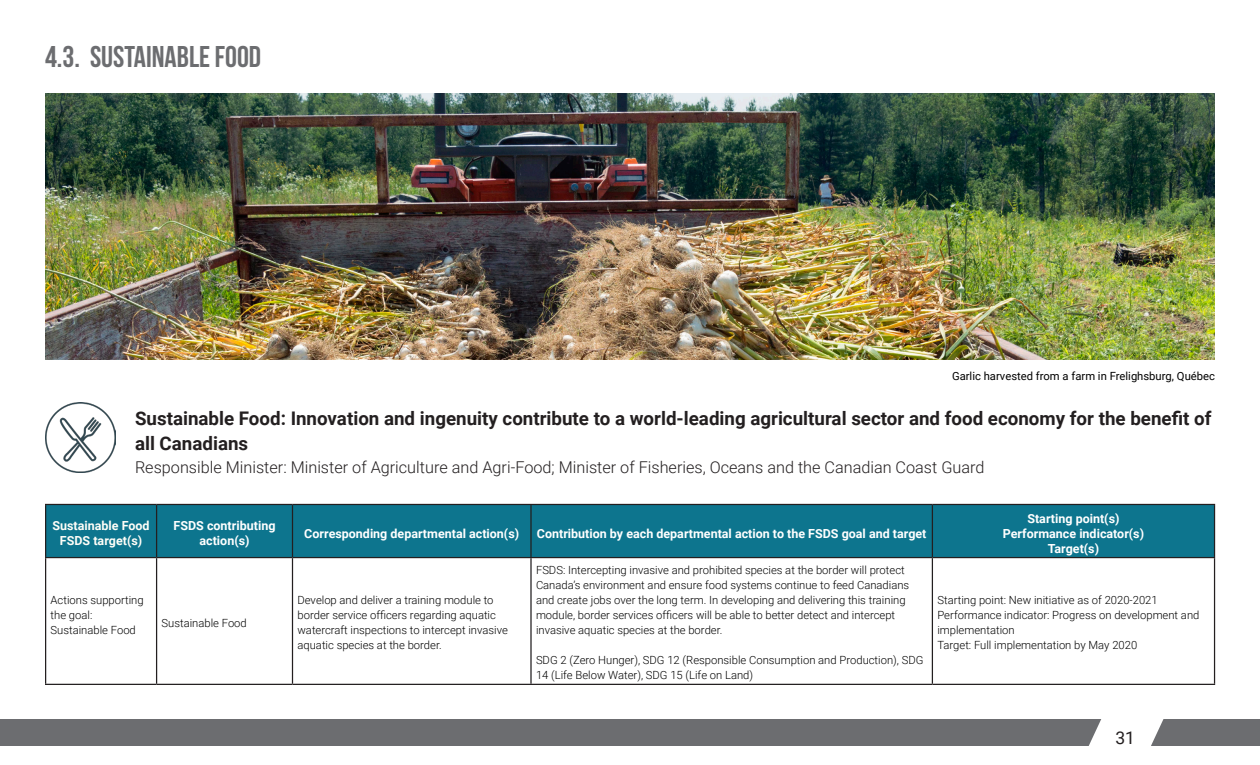
<style>
.page{position:relative;width:1260px;height:765px;background:#fff}
.page>*{position:absolute;margin:0;border:0;box-sizing:border-box;transform-origin:0 0}
.Paragraph_B_-_Header{font:700 30px "Bebas Neue";color:#6c6d70}
.Tables_-_SubHead{font:700 18.75px/25px "Roboto";color:#231f20}
.t1{font:17.5px "Roboto";color:#231f20}
.Tables_-_SubHead_2{font:300 16.25px "Roboto";color:#231f20}
.Table_Heading_1{font:700 12.5px/15px "Roboto";color:#fff;text-align:center}
.Table_Paragraph_1{font:700 12.5px "Roboto";color:#fffef8}
.Table_Paragraph_1-2{font:300 11.25px/15px "Roboto";color:#000}
.Image_Under{font:11.25px "Roboto";color:#000}
</style>
<div class="page">
<div style="left:0;top:719px;width:1260px;height:27px;background:#6c6d70"></div>
<svg style="left:1088px;top:719px;width:76px;height:27px"></svg>
<div style="left:46px;top:505px;width:1168px;height:52px;background:#0d758e"></div>
<hr style="left:45px;top:504px;width:112px;height:1px;background:#231f20">
<hr style="left:45px;top:505px;width:1px;height:52px;background:#231f20">
<hr style="left:157px;top:504px;width:135px;height:1px;background:#231f20">
<hr style="left:156px;top:505px;width:1px;height:52px;background:#231f20">
<hr style="left:292px;top:504px;width:239px;height:1px;background:#231f20">
<hr style="left:292px;top:505px;width:1px;height:52px;background:#231f20">
<hr style="left:531px;top:504px;width:401px;height:1px;background:#231f20">
<hr style="left:530px;top:505px;width:2px;height:52px;background:#231f20">
<hr style="left:932px;top:504px;width:283px;height:1px;background:#231f20">
<hr style="left:932px;top:505px;width:1px;height:52px;background:#231f20">
<hr style="left:1214px;top:505px;width:1px;height:52px;background:#231f20">
<hr style="left:45px;top:557px;width:112px;height:1px;background:#231f20">
<hr style="left:45px;top:558px;width:1px;height:126px;background:#231f20">
<hr style="left:157px;top:557px;width:135px;height:1px;background:#231f20">
<hr style="left:156px;top:558px;width:1px;height:126px;background:#231f20">
<hr style="left:292px;top:557px;width:239px;height:1px;background:#231f20">
<hr style="left:292px;top:558px;width:1px;height:126px;background:#231f20">
<hr style="left:531px;top:557px;width:401px;height:1px;background:#231f20">
<hr style="left:530px;top:558px;width:2px;height:126px;background:#231f20">
<hr style="left:932px;top:557px;width:283px;height:1px;background:#231f20">
<hr style="left:932px;top:558px;width:1px;height:126px;background:#231f20">
<hr style="left:1214px;top:558px;width:1px;height:126px;background:#231f20">
<hr style="left:45px;top:684px;width:112px;height:1px;background:#231f20">
<hr style="left:157px;top:684px;width:135px;height:1px;background:#231f20">
<hr style="left:292px;top:684px;width:239px;height:1px;background:#231f20">
<hr style="left:531px;top:684px;width:401px;height:1px;background:#231f20">
<hr style="left:932px;top:684px;width:283px;height:1px;background:#231f20">
<img style="left:45px;top:94px;width:1170px;height:265px">
<img style="left:45px;top:402px;width:70px;height:70px">
<p class="Paragraph_B_-_Header" style="left:45px;top:40px;width:218px">4.3. SUSTAINABLE FOOD</p>
<p class="Image_Under" style="left:952px;top:368px;width:264px">Garlic harvested from a farm in Frelighsburg, Québec</p>
<p class="Tables_-_SubHead" style="left:135px;top:405px;width:1078px">Sustainable Food: Innovation and ingenuity contribute to a world-leading agricultural sector and food economy for the benefit of all Canadians</p>
<p class="Tables_-_SubHead_2" style="left:135px;top:456px;width:851px">Responsible Minister: Minister of Agriculture and Agri-Food; Minister of Fisheries, Oceans and the Canadian Coast Guard</p>
<p class="Table_Paragraph_1" style="left:53px;top:517px;width:99px">Sustainable Food</p>
<p class="Table_Paragraph_1" style="left:60px;top:532px;width:84px">FSDS target(s)</p>
<p class="Table_Paragraph_1-2" style="left:51px;top:592px;width:95px">Actions supporting the goal:</p>
<p class="Table_Paragraph_1-2" style="left:51px;top:622px;width:87px">Sustainable Food</p>
<p class="Table_Heading_1" style="left:174px;top:518px;width:103px">FSDS contributing action(s)</p>
<p class="Table_Heading_1" style="left:304px;top:525px;width:216px">Corresponding departmental action(s)</p>
<p class="Table_Heading_1" style="left:537px;top:525px;width:391px">Contribution by each departmental action to the FSDS goal and target</p>
<p class="Table_Paragraph_1-2" style="left:162px;top:615px;width:87px">Sustainable Food</p>
<p class="Table_Paragraph_1-2" style="left:298px;top:592px;width:212px">Develop and deliver a training module to border service officers regarding aquatic watercraft inspections to intercept invasive aquatic species at the border.</p>
<p class="Table_Paragraph_1-2" style="left:536px;top:562px;width:375px">FSDS: Intercepting invasive and prohibited species at the border will protect Canada’s environment and ensure food systems continue to feed Canadians and create jobs over the long term. In developing and delivering this training module, border services officers will be able to better detect and intercept invasive aquatic species at the border.</p>
<p class="Table_Paragraph_1-2" style="left:536px;top:652px;width:389px">SDG 2 (Zero Hunger), SDG 12 (Responsible Consumption and Production), SDG<br>14 (Life Below Water), SDG 15 (Life on Land)</p>
<p class="Table_Heading_1" style="left:1027px;top:510px;width:94px">Starting point(s)</p>
<p class="Table_Heading_1" style="left:1003px;top:525px;width:143px">Performance indicator(s)</p>
<p class="Table_Heading_1" style="left:1048px;top:540px;width:53px">Target(s)</p>
<p class="Table_Paragraph_1-2" style="left:937px;top:592px;width:222px">Starting point: New initiative as of 2020-2021</p>
<p class="Table_Paragraph_1-2" style="left:937px;top:607px;width:264px">Performance indicator: Progress on development and implementation</p>
<p class="Table_Paragraph_1-2" style="left:937px;top:637px;width:201px">Target: Full implementation by May 2020</p>
<h3 class="t1" style="left:1115px;top:725px;width:21px">31</h3>
</div>
